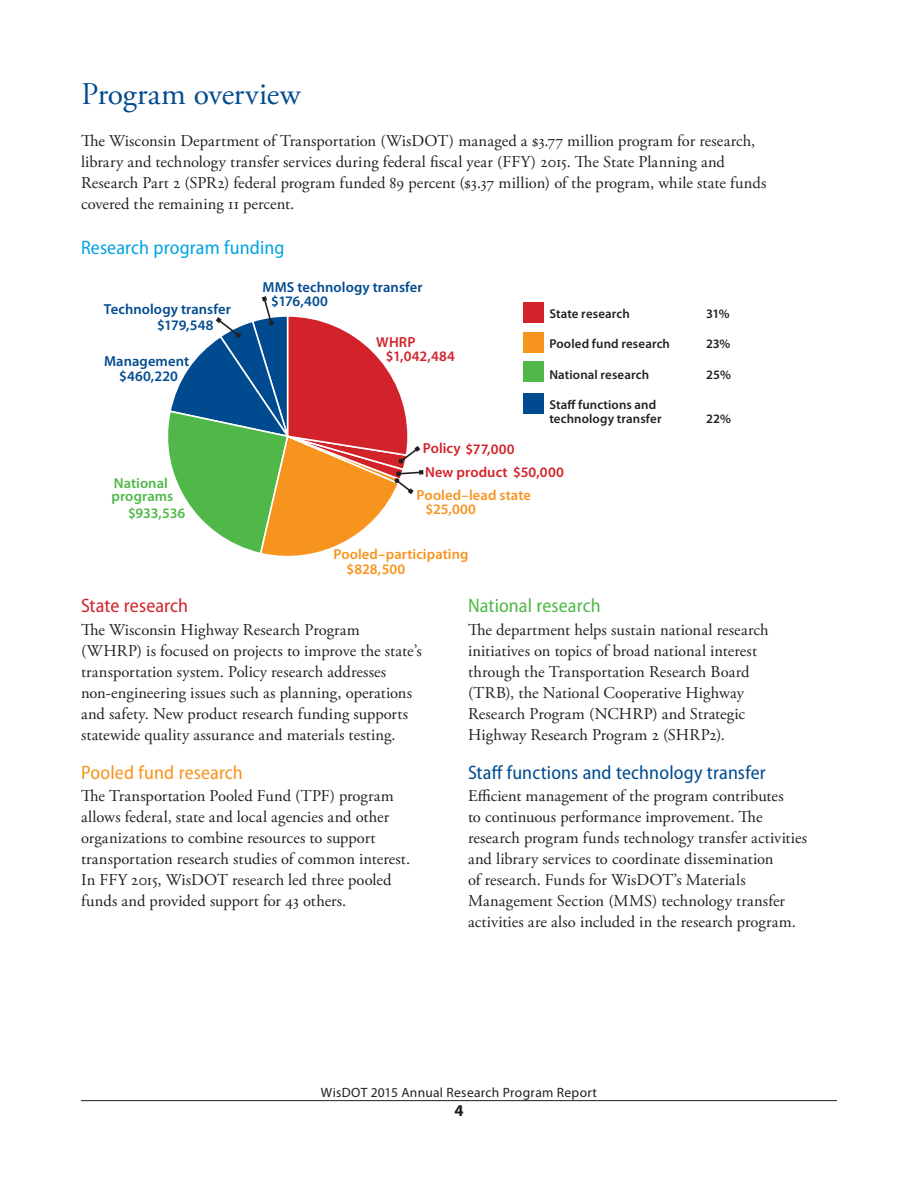
<style>
.page{position:relative;width:918px;height:1188px;background:#fff}
.page>*{position:absolute;margin:0;border:0;box-sizing:border-box;transform-origin:0 0}
.t1{font:31.5px "Adobe Garamond Pro";letter-spacing:-.01em;color:#004b8f}
.Subhead{font:semi-condensed 19.5px "Myriad Pro";letter-spacing:.005em;color:#004b8f}
.Subhead-2{font:semi-condensed 19.5px "Myriad Pro";letter-spacing:.005em;color:#00a4e3}
.Subhead-3{font:semi-condensed 19.5px "Myriad Pro";letter-spacing:.01em;color:#f7941e}
.Subhead-4{font:semi-condensed 19.5px "Myriad Pro";letter-spacing:.005em;color:#50b848}
.Subhead-5{font:semi-condensed 19.5px "Myriad Pro";letter-spacing:.005em;color:#d2232a}
.Body_Copy_No_Indent{font:16.5px/21px "Adobe Garamond Pro";letter-spacing:.005em;color:#231f20}
.t2{font:700 16.5px "Myriad Pro";color:#231f20}
.t3{font:600 14.55px "Myriad Pro";letter-spacing:.005em;color:#004b8f}
.t4{font:600 14.55px "Myriad Pro";letter-spacing:.005em;color:#f7941e}
.t5{font:600 14.55px "Myriad Pro";letter-spacing:.01em;color:#d2232a}
.t6{font:600 14.55px/12.9px "Myriad Pro";letter-spacing:.005em;color:#50b848}
.t7{font:13.5px "Myriad Pro";letter-spacing:.025em;color:#231f20}
.t8{font:600 12.9px/14.5px "Myriad Pro";letter-spacing:.01em;color:#231f20}
</style>
<div class="page">
<hr style="left:81px;top:1100px;width:756px;height:1px;background:#231f20">
<div style="left:523px;top:302px;width:20px;height:20px;background:#d2232a"></div>
<div style="left:523px;top:362px;width:20px;height:20px;background:#50b848"></div>
<div style="left:523px;top:333px;width:20px;height:20px;background:#f7941e"></div>
<div style="left:523px;top:393px;width:20px;height:21px;background:#004b8f"></div>
<svg style="left:168px;top:296px;width:255px;height:260px"></svg>
<p class="t1" style="left:81px;top:75px;width:221px">Program overview</p>
<p class="Body_Copy_No_Indent" style="left:81px;top:131px;width:687px">The Wisconsin Department of Transportation (WisDOT) managed a $3.77 million program for research, library and technology transfer services during federal fiscal year (FFY) 2015. The State Planning and Research Part 2 (SPR2) federal program funded 89 percent ($3.37 million) of the program, while state funds covered the remaining 11 percent.</p>
<p class="Subhead-2" style="left:81px;top:237px;width:205px">Research program funding</p>
<p class="t3" style="left:271px;top:293px;width:58px">$176,400</p>
<p class="t3" style="left:263px;top:279px;width:162px">MMS technology transfer</p>
<p class="t3" style="left:104px;top:301px;width:129px">Technology transfer</p>
<p class="t3" style="left:104px;top:353px;width:87px">Management</p>
<p class="t8" style="left:549px;top:306px;width:82px">State research</p>
<p class="t8" style="left:706px;top:306px;width:25px">31%</p>
<p class="t3" style="left:157px;top:317px;width:58px">$179,548</p>
<p class="t5" style="left:376px;top:334px;width:41px">WHRP</p>
<p class="t8" style="left:549px;top:337px;width:122px">Pooled fund research</p>
<p class="t8" style="left:706px;top:337px;width:26px">23%</p>
<p class="t5" style="left:386px;top:348px;width:71px">$1,042,484</p>
<p class="t8" style="left:549px;top:367px;width:101px">National research</p>
<p class="t8" style="left:706px;top:367px;width:26px">25%</p>
<p class="t3" style="left:119px;top:368px;width:60px">$460,220</p>
<p class="t6" style="left:111px;top:477px;width:63px">National programs</p>
<p class="t6" style="left:128px;top:507px;width:59px">$933,536</p>
<p class="t5" style="left:423px;top:441px;width:94px">Policy $77,000</p>
<p class="t8" style="left:549px;top:397px;width:114px">Staff functions and technology transfer</p>
<p class="t5" style="left:425px;top:464px;width:140px">New product $50,000</p>
<p class="t4" style="left:417px;top:487px;width:116px">Pooled–lead state</p>
<p class="t4" style="left:426px;top:501px;width:52px">$25,000</p>
<p class="t4" style="left:333px;top:546px;width:137px">Pooled–participating</p>
<p class="t4" style="left:347px;top:561px;width:60px">$828,500</p>
<p class="t8" style="left:706px;top:412px;width:26px">22%</p>
<p class="Subhead-5" style="left:81px;top:595px;width:109px">State research</p>
<p class="Body_Copy_No_Indent" style="left:81px;top:620px;width:342px">The Wisconsin Highway Research Program (WHRP) is focused on projects to improve the state’s transportation system. Policy research addresses non-engineering issues such as planning, operations and safety. New product research funding supports statewide quality assurance and materials testing.</p>
<p class="Subhead-3" style="left:81px;top:762px;width:163px">Pooled fund research</p>
<p class="Body_Copy_No_Indent" style="left:81px;top:786px;width:331px">The Transportation Pooled Fund (TPF) program allows federal, state and local agencies and other organizations to combine resources to support transportation research studies of common interest.<br>In FFY 2015, WisDOT research led three pooled funds and provided support for 43 others.</p>
<p class="Subhead-4" style="left:468px;top:595px;width:134px">National research</p>
<p class="Body_Copy_No_Indent" style="left:468px;top:620px;width:302px">The department helps sustain national research initiatives on topics of broad national interest through the Transportation Research Board (TRB), the National Cooperative Highway Research Program (NCHRP) and Strategic Highway Research Program 2 (SHRP2).</p>
<p class="Subhead" style="left:468px;top:762px;width:299px">Staff functions and technology transfer</p>
<p class="Body_Copy_No_Indent" style="left:468px;top:786px;width:341px">Efficient management of the program contributes<br>to continuous performance improvement. The research program funds technology transfer activities and library services to coordinate dissemination<br>of research. Funds for WisDOT’s Materials Management Section (MMS) technology transfer activities are also included in the research program.</p>
<p class="t7" style="left:321px;top:1085px;width:278px">WisDOT 2015 Annual Research Program Report</p>
<p class="t2" style="left:454px;top:1101px;width:11px">4</p>
</div>
